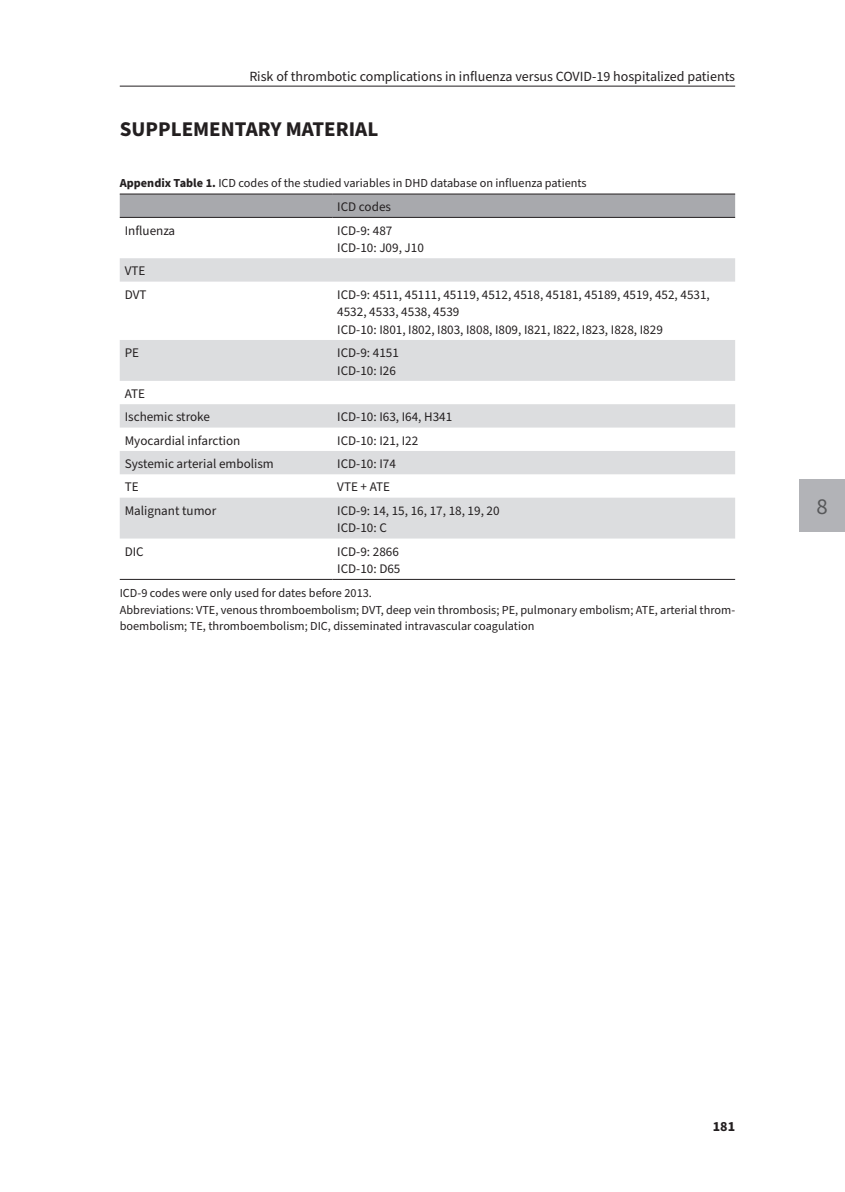
<style>
.page{position:relative;width:845px;height:1192px;background:#fff}
.page>*{position:absolute;margin:0;border:0;box-sizing:border-box;transform-origin:0 0}
.t1{font:22.75px "Source Sans Pro";color:#57585a}
.t2{font:700 21px "Source Sans Pro";color:#231f20}
.t3{font:14px "Source Sans Pro";color:#231f20}
.t4{font:700 14px "Source Sans Pro";color:#231f20}
.t5{font:13.12px/17.5px "Source Sans Pro";color:#231f20}
.t6{font:12.25px/16.8px "Source Sans Pro";color:#231f20}
.s1{font-weight:700}
</style>
<div class="page">
<div style="left:799px;top:479px;width:46px;height:53px;background:#b2b3b7"></div>
<hr style="left:120px;top:86px;width:615px;height:1px;background:#231f20">
<div style="left:120px;top:195px;width:615px;height:22px;background:#a8a9ad"></div>
<svg style="left:120px;top:258px;width:615px;height:280px;fill:#dcdddf"></svg>
<hr style="left:120px;top:194px;width:212px;height:1px;background:#231f20">
<hr style="left:332px;top:194px;width:403px;height:1px;background:#231f20">
<hr style="left:120px;top:217px;width:212px;height:1px;background:#231f20">
<hr style="left:332px;top:217px;width:403px;height:1px;background:#231f20">
<hr style="left:120px;top:579px;width:212px;height:1px;background:#231f20">
<hr style="left:332px;top:579px;width:403px;height:1px;background:#231f20">
<p class="t3" style="left:249px;top:67px;width:487px">Risk of thrombotic complications in influenza versus COVID-19 hospitalized patients</p>
<h2 class="t2" style="left:120px;top:115px;width:260px">SUPPLEMENTARY MATERIAL</h2>
<p class="t6" style="left:120px;top:174px;width:468px"><span class="s1">Appendix Table 1.</span> ICD codes of the studied variables in DHD database on influenza patients</p>
<p class="t5" style="left:337px;top:198px;width:55px">ICD codes</p>
<p class="t5" style="left:125px;top:222px;width:52px">Influenza</p>
<p class="t5" style="left:337px;top:222px;width:88px">ICD-9: 487<br>ICD-10: J09, J10</p>
<p class="t5" style="left:125px;top:260px;width:23px;line-height:23.3px">VTE<br>DVT</p>
<p class="t5" style="left:337px;top:286px;width:374px">ICD-9: 4511, 45111, 45119, 4512, 4518, 45181, 45189, 4519, 452, 4531,<br>4532, 4533, 4538, 4539<br>ICD-10: I801, I802, I803, I808, I809, I821, I822, I823, I828, I829</p>
<p class="t5" style="left:125px;top:344px;width:16px">PE</p>
<p class="t5" style="left:337px;top:344px;width:63px">ICD-9: 4151<br>ICD-10: I26</p>
<p class="t5" style="left:125px;top:382px;width:87px;line-height:23.4px">ATE<br>Ischemic stroke</p>
<p class="t5" style="left:337px;top:409px;width:117px">ICD-10: I63, I64, H341</p>
<p class="t5" style="left:125px;top:432px;width:117px">Myocardial infarction</p>
<p class="t5" style="left:337px;top:432px;width:82px">ICD-10: I21, I22</p>
<p class="t5" style="left:125px;top:455px;width:150px">Systemic arterial embolism</p>
<p class="t5" style="left:337px;top:455px;width:60px">ICD-10: I74</p>
<p class="t5" style="left:125px;top:479px;width:15px">TE</p>
<p class="t5" style="left:337px;top:479px;width:54px">VTE + ATE</p>
<p class="t5" style="left:125px;top:502px;width:93px">Malignant tumor</p>
<p class="t5" style="left:337px;top:502px;width:164px">ICD-9: 14, 15, 16, 17, 18, 19, 20<br>ICD-10: C</p>
<p class="t5" style="left:125px;top:543px;width:21px">DIC</p>
<p class="t5" style="left:337px;top:543px;width:65px">ICD-9: 2866<br>ICD-10: D65</p>
<p class="t6" style="left:120px;top:585px;width:617px">ICD-9 codes were only used for dates before 2013.<br>Abbreviations: VTE, venous thromboembolism; DVT, deep vein thrombosis; PE, pulmonary embolism; ATE, arterial throm&shy;boembolism; TE, thromboembolism; DIC, disseminated intravascular coagulation</p>
<h1 class="t1" style="left:816px;top:491px;width:13px">8</h1>
<p class="t4" style="left:712px;top:1117px;width:24px">181</p>
</div>
